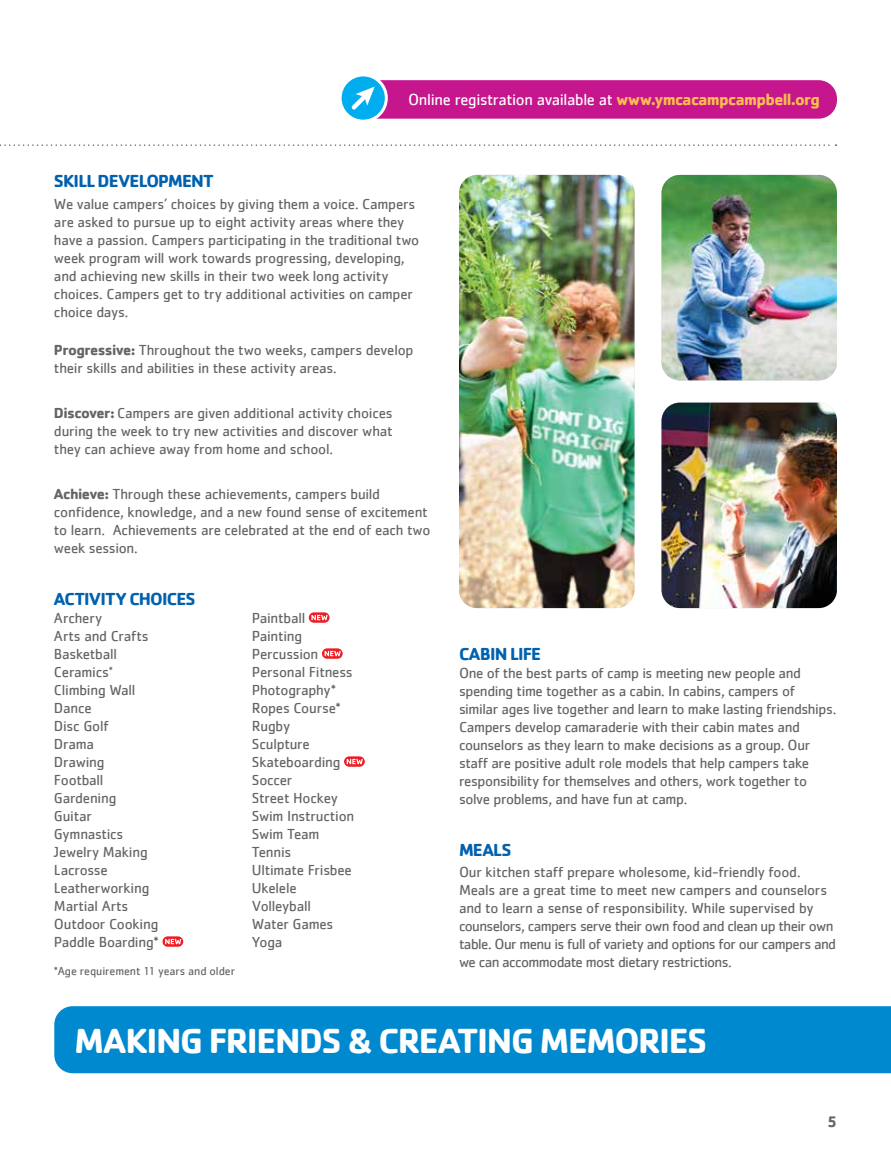
<style>
.page{position:relative;width:891px;height:1161px;background:#fff}
.page>*{position:absolute;margin:0;border:0;box-sizing:border-box;transform-origin:0 0}
.t1{font:700 36px "Cachet";letter-spacing:-.04em;color:#fff}
.t2{font:700 18px "Cachet";letter-spacing:-.045em;color:#0061af}
.t3{font:16.5px "Cachet";letter-spacing:-.02em;color:#fff}
.t4{font:700 15.75px "Cachet";color:#636466}
.t5{font:15px/18px "Cachet";letter-spacing:-.02em;color:#636466}
.t6{font:12px "Cachet";letter-spacing:-.005em;color:#636466}
.s1{font-weight:700;color:#fdbe50}
.s2{font-weight:700}
.s3{font-size:12px}
</style>
<div class="page">
<svg style="left:0;top:144px;width:837px;height:2px"></svg>
<svg style="left:340px;top:75px;width:46px;height:46px"></svg>
<div style="left:339px;top:73px;width:49px;height:50px;border:3px solid #fff;border-radius:50%"></div>
<svg style="left:352px;top:80px;width:485px;height:39px;background:#be2696"></svg>
<img style="left:662px;top:175px;width:175px;height:205px">
<img style="left:662px;top:403px;width:175px;height:205px">
<img style="left:459px;top:175px;width:175px;height:433px">
<div style="left:54px;top:1006px;width:837px;height:67px;background:#0089cf"></div>
<svg style="left:162px;top:936px;width:21px;height:11px"></svg>
<svg style="left:165px;top:939px;width:16px;height:5px"></svg>
<svg style="left:309px;top:612px;width:21px;height:11px"></svg>
<svg style="left:311px;top:615px;width:17px;height:5px"></svg>
<svg style="left:322px;top:648px;width:21px;height:11px"></svg>
<svg style="left:325px;top:651px;width:16px;height:5px"></svg>
<svg style="left:344px;top:756px;width:21px;height:11px"></svg>
<svg style="left:347px;top:759px;width:16px;height:5px"></svg>
<p class="t3" style="left:408px;top:90px;width:413px">Online registration available at <span class="s1">www.ymcacampcampbell.org</span></p>
<p class="t2" style="left:54px;top:170px;width:161px">SKILL DEVELOPMENT</p>
<p class="t5" style="left:54px;top:194px;width:367px">We value campers’ choices by giving them a voice. Campers are asked to pursue up to eight activity areas where they have a passion. Campers participating in the traditional two week program will work towards progressing, developing, and achieving new skills in their two week long activity choices. Campers get to try additional activities on camper choice days.</p>
<p class="t5" style="left:54px;top:341px;width:361px"><span class="s2">Progressive:</span> Throughout the two weeks, campers develop their skills and abilities in these activity areas.</p>
<p class="t5" style="left:54px;top:404px;width:340px;text-align:justify"><span class="s2">Discover:</span> Campers are given additional activity choices during the week to try new activities and discover what they can achieve away from home and school.</p>
<p class="t5" style="left:54px;top:485px;width:378px"><span class="s2">Achieve:</span> Through these achievements, campers build confidence, knowledge, and a new found sense of excitement to learn. Achievements are celebrated at the end of each two week session.</p>
<p class="t2" style="left:54px;top:587px;width:143px">ACTIVITY CHOICES</p>
<p class="t5" style="left:54px;top:608px;width:106px">Archery<br>Arts and Crafts<br>Basketball<br>Ceramics<span class="s3">*<br></span>Climbing Wall<br>Dance<br>Disc Golf<br>Drama<br>Drawing<br>Football<br>Gardening<br>Guitar<br>Gymnastics<br>Jewelry Making<br>Lacrosse<br>Leatherworking<br>Martial Arts<br>Outdoor Cooking<br>Paddle Boarding*</p>
<p class="t5" style="left:252px;top:608px;width:104px">Paintball<br>Painting<br>Percussion<br>Personal Fitness<br>Photography*<br>Ropes Course*<br>Rugby<br>Sculpture<br>Skateboarding<br>Soccer<br>Street Hockey<br>Swim Instruction<br>Swim Team<br>Tennis<br>Ultimate Frisbee<br>Ukelele<br>Volleyball<br>Water Games<br>Yoga</p>
<p class="t6" style="left:54px;top:964px;width:183px">*Age requirement 11 years and older</p>
<p class="t2" style="left:459px;top:642px;width:84px">CABIN LIFE</p>
<p class="t5" style="left:459px;top:664px;width:379px">One of the best parts of camp is meeting new people and spending time together as a cabin. In cabins, campers of similar ages live together and learn to make lasting friendships.<br>Campers develop camaraderie with their cabin mates and counselors as they learn to make decisions as a group. Our staff are positive adult role models that help campers take responsibility for themselves and others, work together to solve problems, and have fun at camp.</p>
<p class="t2" style="left:459px;top:838px;width:54px">MEALS</p>
<p class="t5" style="left:459px;top:863px;width:379px">Our kitchen staff prepare wholesome, kid-friendly food.<br>Meals are a great time to meet new campers and counselors and to learn a sense of responsibility. While supervised by counselors, campers serve their own food and clean up their own table. Our menu is full of variety and options for our campers and we can accommodate most dietary restrictions.</p>
<h1 class="t1" style="left:75px;top:1018px;width:634px">MAKING FRIENDS &amp; CREATING MEMORIES</h1>
<p class="t4" style="left:827px;top:1111px;width:11px">5</p>
</div>
